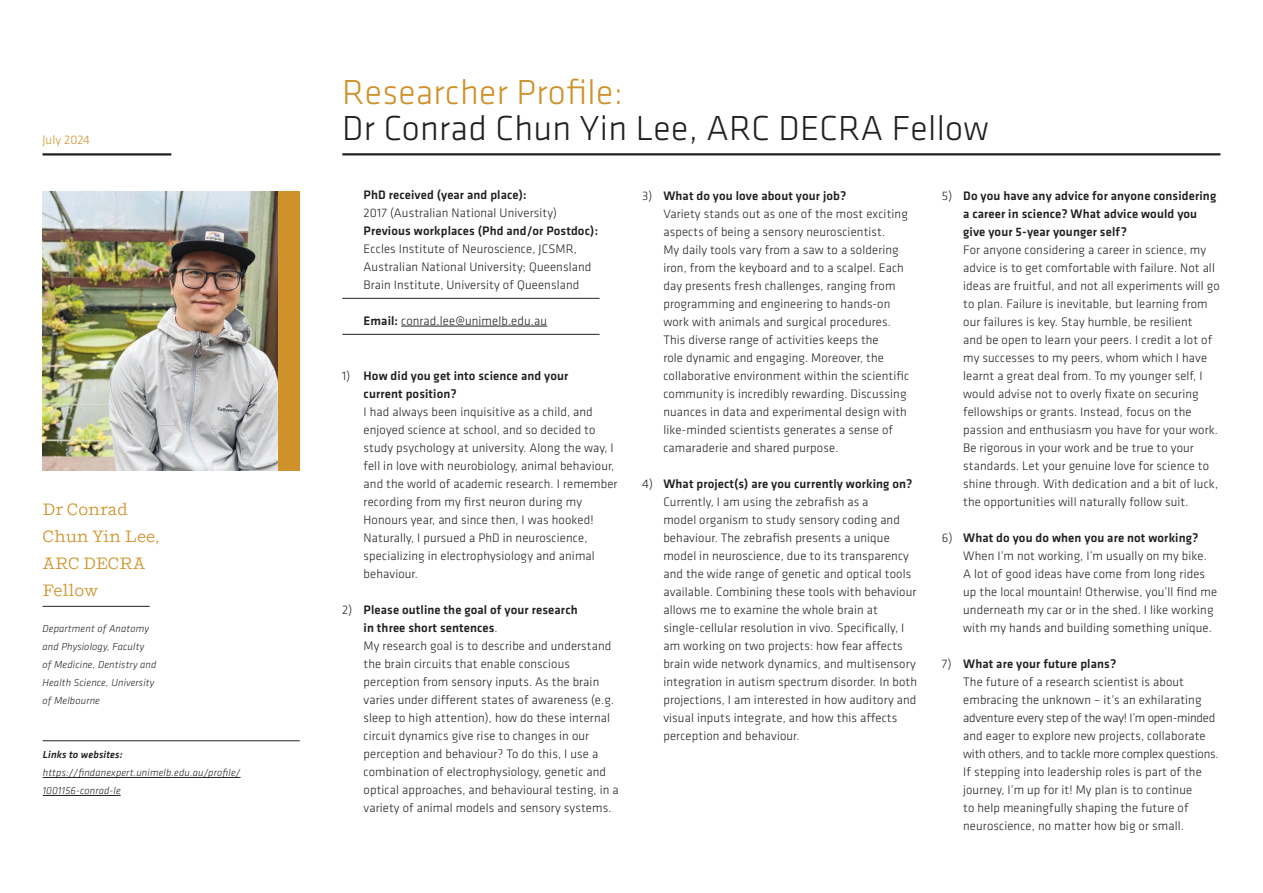
<style>
.page{position:relative;width:1263px;height:893px;background:#fff}
.page>*{position:absolute;margin:0;border:0;box-sizing:border-box;transform-origin:0 0}
.t1{font:300 36px/36px "Klavika Basic";letter-spacing:.01em;color:#231f20}
.t2{font:16.5px/27px "Shift";color:#cf922b}
.ANS_body{font:300 12.75px/18px "Klavika Basic";letter-spacing:.01em;color:#231f20}
.ANS_body-2{font:500 12.75px/18px "Klavika Basic";letter-spacing:.01em;color:#231f20}
.t3{font:300 12.75px "Klavika Basic";letter-spacing:.01em;color:#cf922b}
.ANS_caption{font:italic 300 10.5px/18px "Klavika Basic";letter-spacing:.015em;color:#231f20}
.s1{font-weight:500}
.s2{color:#cf922b}
.s3{font-weight:300}
</style>
<div class="page">
<hr style="left:43px;top:153px;width:128px;height:3px;background:#231f20">
<hr style="left:342px;top:298px;width:258px;height:1px;background:#231f20">
<hr style="left:342px;top:334px;width:258px;height:1px;background:#231f20">
<hr style="left:401px;top:326px;width:146px;height:1px;background:#231f20">
<hr style="left:342px;top:153px;width:878px;height:2px;background:#231f20">
<img style="left:43px;top:191px;width:236px;height:279px">
<div style="left:279px;top:191px;width:21px;height:279px;background:#cf922b"></div>
<hr style="left:43px;top:606px;width:107px;height:1px;background:#231f20">
<hr style="left:43px;top:740px;width:257px;height:1px;background:#231f20">
<hr style="left:43px;top:777px;width:198px;height:1px;background:#231f20">
<hr style="left:43px;top:795px;width:78px;height:1px;background:#231f20">
<p class="t3" style="left:43px;top:132px;width:49px">July 2024</p>
<p class="t2" style="left:43px;top:496px;width:118px">Dr Conrad<br>Chun Yin Lee,<br>ARC DECRA<br>Fellow</p>
<p class="ANS_caption" style="left:43px;top:620px;width:115px">Department of Anatomy and Physiology, Faculty<br>of Medicine, Dentistry and<br>Health Science, University of Melbourne</p>
<p class="ANS_caption" style="left:43px;top:746px;width:199px"><span class="s1">Links to websites: </span>https://findanexpert.unimelb.edu.au/profile/<br>1001156-conrad-le</p>
<p class="t1" style="left:342px;top:74px;width:648px"><span class="s2">Researcher Profile:<br></span>Dr Conrad Chun Yin Lee, ARC DECRA Fellow</p>
<p class="ANS_body" style="left:364px;top:185px;width:236px"><span class="s1">PhD received (year and place):<br></span>2017 (Australian National University)<br><span class="s1">Previous workplaces (Phd and/or Postdoc):<br></span>Eccles Institute of Neuroscience, JCSMR, Australian National University; Queensland Brain Institute, University of Queensland</p>
<p class="ANS_body" style="left:364px;top:311px;width:185px"><span class="s1">Email:</span> conrad.lee@unimelb.edu.au</p>
<p class="ANS_body" style="left:364px;top:367px;width:255px;text-indent:-21px">1) <span class="s1">How did you get into science and your<br>current position?<br></span>I had always been inquisitive as a child, and enjoyed science at school, and so decided to study psychology at university. Along the way, I fell in love with neurobiology, animal behaviour, and the world of academic research. I remember recording from my first neuron during my Honours year, and since then, I was hooked!<br>Naturally, I pursued a PhD in neuroscience, specializing in electrophysiology and animal behaviour.</p>
<p class="ANS_body-2" style="left:364px;top:601px;width:216px;text-indent:-21px"><span class="s3">2)</span> Please outline the goal of your research in three short sentences<span class="s3">.</span></p>
<p class="ANS_body" style="left:364px;top:637px;width:257px">My research goal is to describe and understand the brain circuits that enable conscious perception from sensory inputs. As the brain varies under different states of awareness (e.g. sleep to high attention), how do these internal circuit dynamics give rise to changes in our perception and behaviour? To do this, I use a combination of electrophysiology, genetic and optical approaches, and behavioural testing, in a variety of animal models and sensory systems.</p>
<p class="ANS_body" style="left:663px;top:187px;width:247px;text-indent:-21px">3) <span class="s1">What do you love about your job?<br></span>Variety stands out as one of the most exciting aspects of being a sensory neuroscientist.<br>My daily tools vary from a saw to a soldering iron, from the keyboard and to a scalpel. Each day presents fresh challenges, ranging from programming and engineering to hands-on work with animals and surgical procedures.<br>This diverse range of activities keeps the<br>role dynamic and engaging. Moreover, the collaborative environment within the scientific community is incredibly rewarding. Discussing nuances in data and experimental design with like-minded scientists generates a sense of camaraderie and shared purpose.</p>
<p class="ANS_body-2" style="left:642px;top:475px;width:272px"><span class="s3">4)</span> What project(s) are you currently working on?</p>
<p class="ANS_body" style="left:663px;top:493px;width:255px">Currently, I am using the zebrafish as a<br>model organism to study sensory coding and behaviour. The zebrafish presents a unique model in neuroscience, due to its transparency and the wide range of genetic and optical tools available. Combining these tools with behaviour allows me to examine the whole brain at single-cellular resolution in vivo. Specifically, I am working on two projects: how fear affects brain wide network dynamics, and multisensory integration in autism spectrum disorder. In both projections, I am interested in how auditory and visual inputs integrate, and how this affects perception and behaviour.</p>
<p class="ANS_body" style="left:963px;top:187px;width:258px;text-indent:-21px">5) <span class="s1">Do you have any advice for anyone considering a career in science? What advice would you give your 5-year younger self?<br></span>For anyone considering a career in science, my advice is to get comfortable with failure. Not all ideas are fruitful, and not all experiments will go to plan. Failure is inevitable, but learning from our failures is key. Stay humble, be resilient<br>and be open to learn your peers. I credit a lot of my successes to my peers, whom which I have learnt a great deal from. To my younger self, I would advise not to overly fixate on securing fellowships or grants. Instead, focus on the passion and enthusiasm you have for your work.<br>Be rigorous in your work and be true to your standards. Let your genuine love for science to shine through. With dedication and a bit of luck, the opportunities will naturally follow suit.</p>
<p class="ANS_body" style="left:963px;top:529px;width:255px;text-indent:-21px">6) <span class="s1">What do you do when you are not working?<br></span>When I’m not working, I’m usually on my bike.<br>A lot of good ideas have come from long rides up the local mountain! Otherwise, you’ll find me underneath my car or in the shed. I like working with my hands and building something unique.</p>
<p class="ANS_body" style="left:963px;top:655px;width:257px;text-indent:-21px">7) <span class="s1">What are your future plans?<br></span>The future of a research scientist is about embracing the unknown – it’s an exhilarating adventure every step of the way! I’m open-minded and eager to explore new projects, collaborate with others, and to tackle more complex questions.<br>If stepping into leadership roles is part of the journey, I’m up for it! My plan is to continue<br>to help meaningfully shaping the future of neuroscience, no matter how big or small.</p>
</div>
